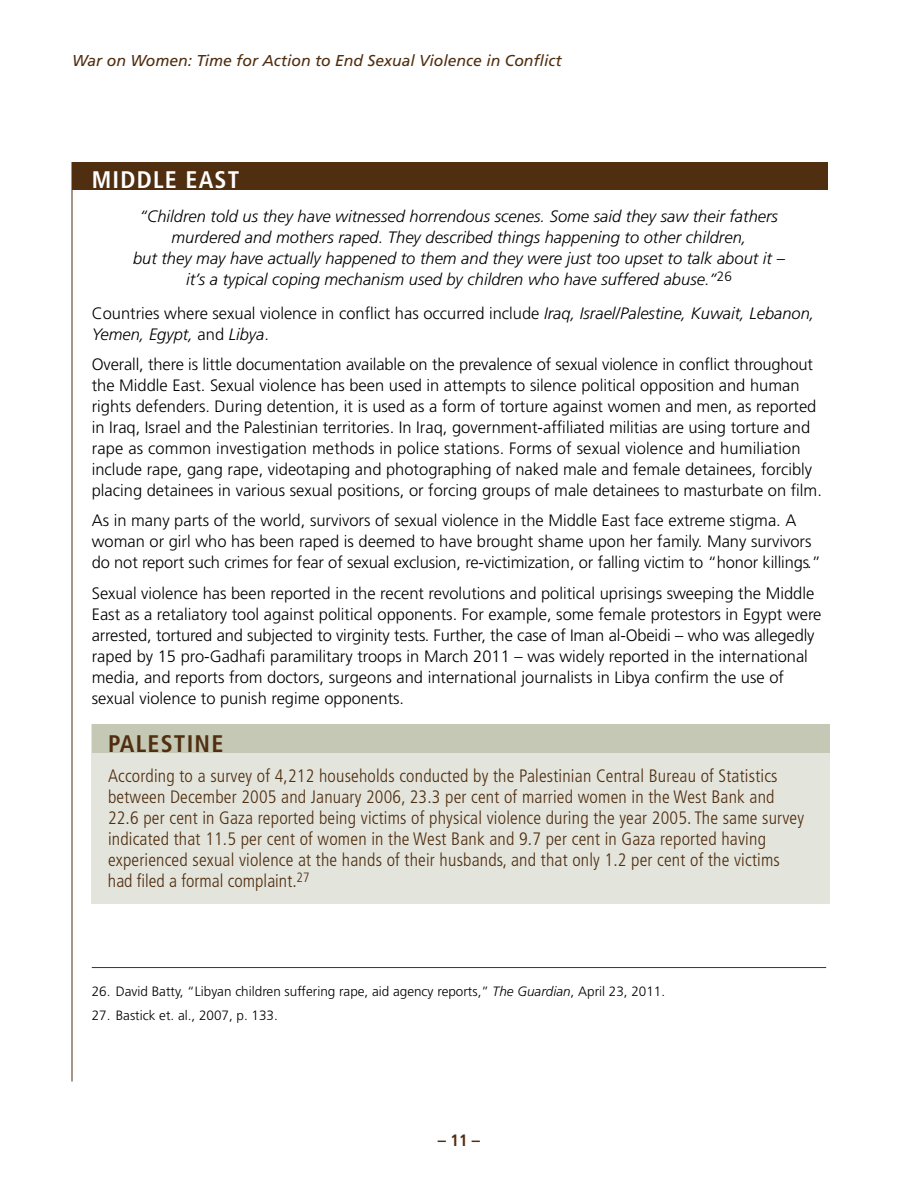
<style>
.page{position:relative;width:918px;height:1188px;background:#fff}
.page>*{position:absolute;margin:0;border:0;box-sizing:border-box;transform-origin:0 0}
.t1{font:700 condensed 24px "Frutiger";letter-spacing:.05em;color:#fff}
.t2{font:700 condensed 24px "Frutiger";letter-spacing:.05em;color:#502e10}
.t3{font:300 condensed 18px/21px "Frutiger";letter-spacing:.01em;color:#502e10}
.t4{font:300 16.5px/21px "Frutiger";color:#000}
.t5{font:italic 300 16.5px/21px "Frutiger";color:#000;text-align:center}
.t6{font:700 condensed 16.5px "Frutiger";color:#502e10}
.t7{font:italic 15.75px "Frutiger";color:#502e10}
.t8{font:300 13.5px "Frutiger";color:#000}
.s1{font-style:italic}
</style>
<div class="page">
<hr style="left:72px;top:162px;width:1px;height:920px;background:#502e10">
<div style="left:92px;top:724px;width:738px;height:180px;background:#e3e4db"></div>
<div style="left:92px;top:724px;width:738px;height:29px;background:#c4c8b5"></div>
<div style="left:72px;top:162px;width:756px;height:28px;background:#502e10"></div>
<hr style="left:92px;top:967px;width:734px;height:1px;background:#502e10">
<p class="t7" style="left:72px;top:52px;width:491px">War on Women: Time for Action to End Sexual Violence in Conflict</p>
<h1 class="t1" style="left:92px;top:165px;width:149px">MIDDLE EAST</h1>
<p class="t5" style="left:133px;top:206px;width:653px">“Children told us they have witnessed horrendous scenes. Some said they saw their fathers murdered and mothers raped. They described things happening to other children,<br>but they may have actually happened to them and they were just too upset to talk about it – it’s a typical coping mechanism used by children who have suffered abuse.”<sup>26</sup></p>
<p class="t4" style="left:92px;top:303px;width:724px">Countries where sexual violence in conflict has occurred include <span class="s1">Iraq, Israel/Palestine, Kuwait, Lebanon,<br>Yemen, Egypt,</span> and <span class="s1">Libya</span>.</p>
<p class="t4" style="left:92px;top:354px;width:732px">Overall, there is little documentation available on the prevalence of sexual violence in conflict throughout the Middle East. Sexual violence has been used in attempts to silence political opposition and human rights defenders. During detention, it is used as a form of torture against women and men, as reported in Iraq, Israel and the Palestinian territories. In Iraq, government-affiliated militias are using torture and rape as common investigation methods in police stations. Forms of sexual violence and humiliation include rape, gang rape, videotaping and photographing of naked male and female detainees, forcibly placing detainees in various sexual positions, or forcing groups of male detainees to masturbate on film.</p>
<p class="t4" style="left:92px;top:510px;width:731px">As in many parts of the world, survivors of sexual violence in the Middle East face extreme stigma. A woman or girl who has been raped is deemed to have brought shame upon her family. Many survivors do not report such crimes for fear of sexual exclusion, re-victimization, or falling victim to “honor killings.”</p>
<p class="t4" style="left:92px;top:582px;width:731px">Sexual violence has been reported in the recent revolutions and political uprisings sweeping the Middle East as a retaliatory tool against political opponents. For example, some female protestors in Egypt were arrested, tortured and subjected to virginity tests. Further, the case of Iman al-Obeidi – who was allegedly raped by 15 pro-Gadhafi paramilitary troops in March 2011 – was widely reported in the international media, and reports from doctors, surgeons and international journalists in Libya confirm the use of sexual violence to punish regime opponents.</p>
<h1 class="t2" style="left:108px;top:729px;width:117px">PALESTINE</h1>
<p class="t3" style="left:108px;top:765px;width:698px">According to a survey of 4,212 households conducted by the Palestinian Central Bureau of Statistics between December 2005 and January 2006, 23.3 per cent of married women in the West Bank and 22.6 per cent in Gaza reported being victims of physical violence during the year 2005. The same survey indicated that 11.5 per cent of women in the West Bank and 9.7 per cent in Gaza reported having experienced sexual violence at the hands of their husbands, and that only 1.2 per cent of the victims had filed a formal complaint.<sup>27</sup></p>
<p class="t8" style="left:92px;top:984px;width:575px">26. David Batty, “Libyan children suffering rape, aid agency reports,” <span class="s1">The Guardian</span>, April 23, 2011.</p>
<p class="t8" style="left:92px;top:1007px;width:188px">27. Bastick et. al., 2007, p. 133.</p>
<p class="t6" style="left:438px;top:1130px;width:44px">– 11 –</p>
</div>
